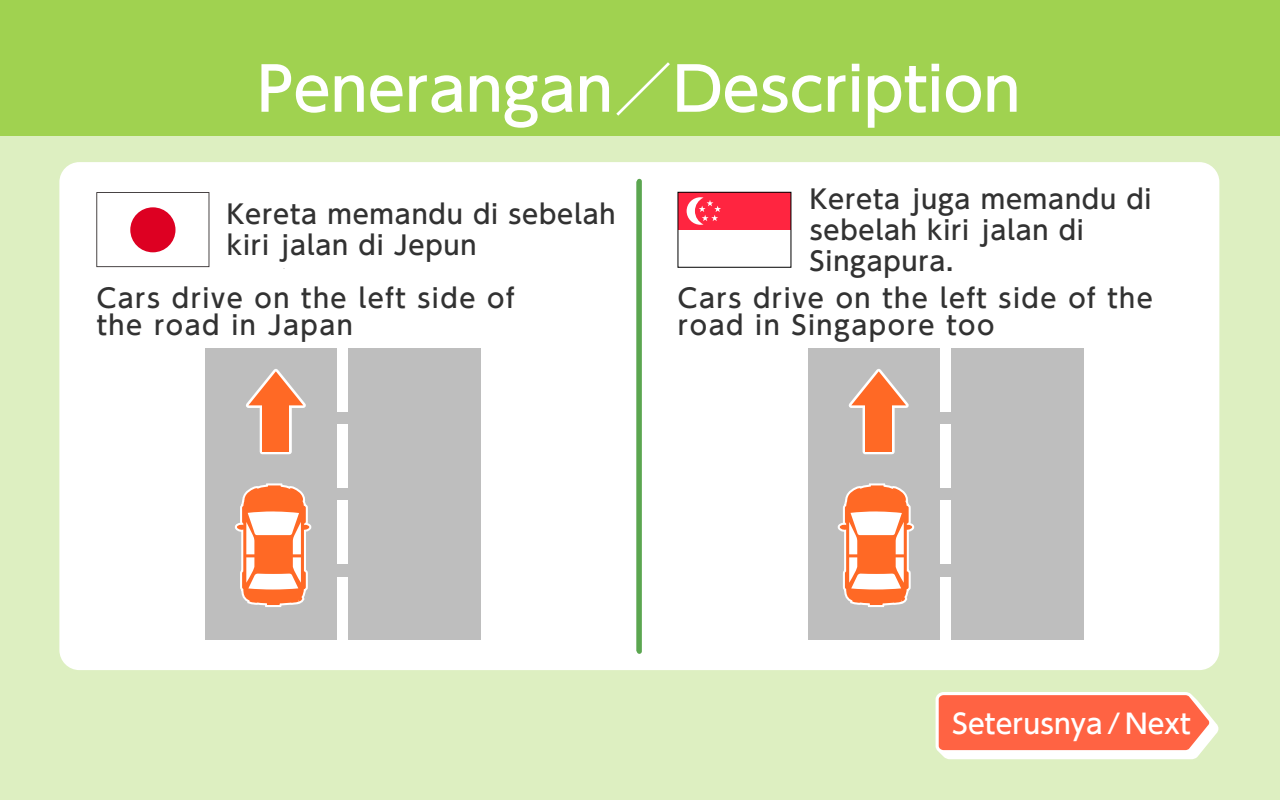
<style>
.page{position:relative;width:1280px;height:800px;background:#ddefc1}
.page>*{position:absolute;margin:0;border:0;box-sizing:border-box;transform-origin:0 0}
.t1{font:500 60px "UD Shin Go Pr 6 N";color:#fff}
.t2{font:500 27px "UD Shin Go Pr 6 N";letter-spacing:.005em;color:#fff}
.t3{font:500 26px/31.2px "UD Shin Go Pr 6 N";letter-spacing:.03em;color:#323232}
.t4{font:500 26px/27.2px "UD Shin Go Pr 6 N";letter-spacing:.06em;color:#323232}
</style>
<div class="page">
<div style="left:0;top:0;width:1280px;height:136px;background:#a0d250"></div>
<div style="left:59px;top:162px;width:1160px;height:508px;background:#fff;border-radius:20px"></div>
<svg style="left:97px;top:193px;width:113px;height:75px"></svg>
<svg style="left:96px;top:192px;width:113px;height:75px"></svg>
<div style="left:205px;top:348px;width:276px;height:292px;background:#bebebe"></div>
<div style="left:338px;top:348px;width:10px;height:63px;background:#fff"></div>
<div style="left:338px;top:424px;width:10px;height:64px;background:#fff"></div>
<div style="left:338px;top:501px;width:10px;height:63px;background:#fff"></div>
<div style="left:338px;top:577px;width:10px;height:63px;background:#fff"></div>
<svg style="left:235px;top:483px;width:77px;height:124px"></svg>
<div style="left:260px;top:396px;width:32px;height:58px;border:5px solid #fff"></div>
<svg style="left:246px;top:369px;width:60px;height:44px"></svg>
<div style="left:262px;top:398px;width:27px;height:54px;background:#ff6925"></div>
<div style="left:808px;top:348px;width:276px;height:292px;background:#bebebe"></div>
<div style="left:940px;top:348px;width:11px;height:63px;background:#fff"></div>
<div style="left:940px;top:424px;width:11px;height:64px;background:#fff"></div>
<div style="left:940px;top:501px;width:11px;height:63px;background:#fff"></div>
<div style="left:940px;top:577px;width:11px;height:63px;background:#fff"></div>
<svg style="left:837px;top:483px;width:77px;height:124px"></svg>
<div style="left:863px;top:396px;width:32px;height:58px;border:5px solid #fff"></div>
<svg style="left:848px;top:369px;width:61px;height:44px"></svg>
<div style="left:865px;top:398px;width:27px;height:54px;background:#ff6925"></div>
<div style="left:637px;top:179px;width:5px;height:475px;background:#5ba650;border-radius:2px"></div>
<svg style="left:936px;top:692px;width:282px;height:67px;background:#fd886e"></svg>
<div style="left:678px;top:192px;width:113px;height:38px;background:#ff2540"></div>
<svg style="left:687px;top:197px;width:34px;height:28px"></svg>
<div style="left:677px;top:192px;width:114px;height:76px;border:1px solid #000"></div>
<h1 class="t1" style="left:257px;top:40px;width:765px">Penerangan／Description</h1>
<p class="t3" style="left:227px;top:198px;width:390px">Kereta memandu di sebelah kiri jalan di Jepun</p>
<p class="t3" style="left:810px;top:182px;width:343px">Kereta juga memandu di sebelah kiri jalan di<br>Singapura.</p>
<p class="t4" style="left:97px;top:284px;width:419px">Cars drive on the left side of the road in Japan</p>
<p class="t4" style="left:678px;top:284px;width:476px">Cars drive on the left side of the road in Singapore too</p>
<p class="t2" style="left:952px;top:702px;width:240px">Seterusnya / Next</p>
</div>
